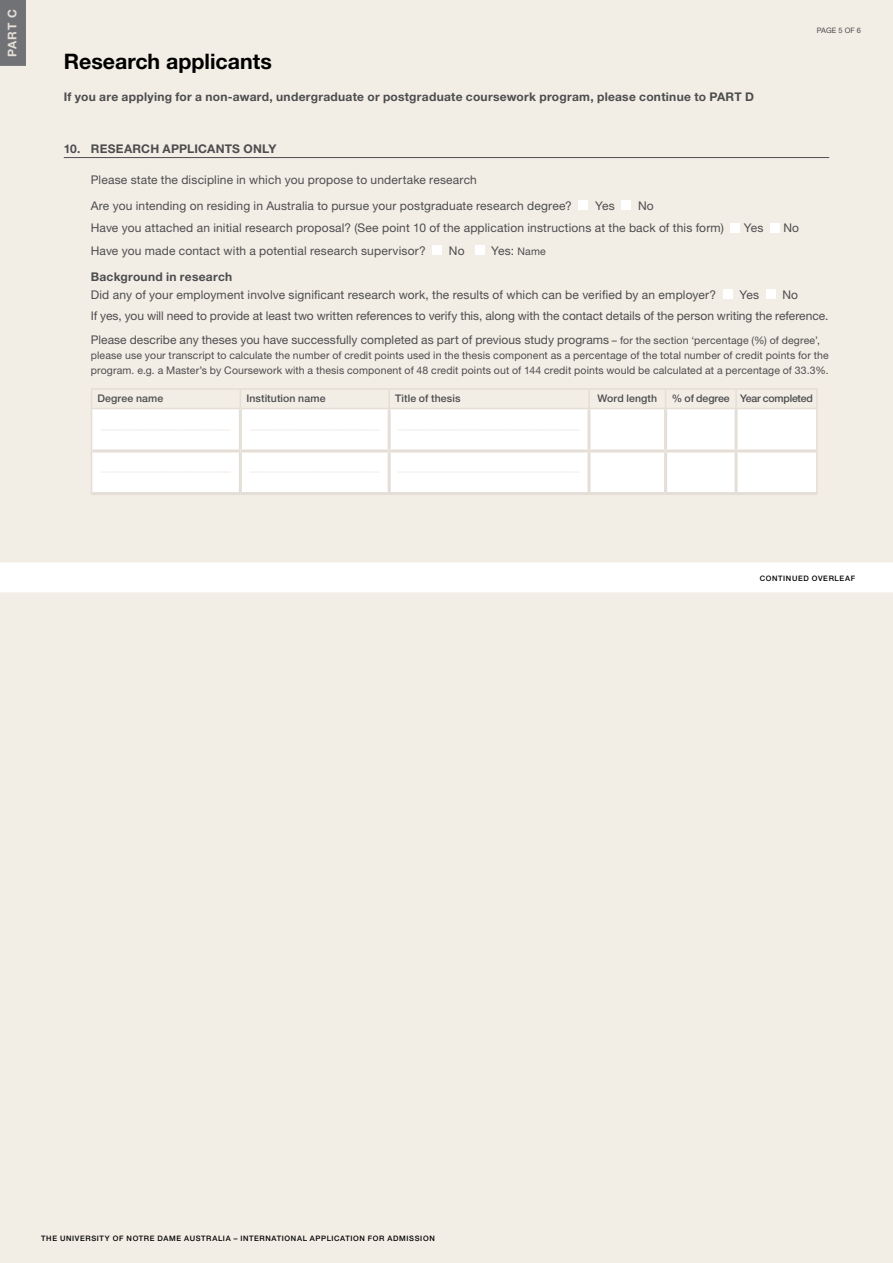
<style>
.page{position:relative;width:893px;height:1263px;background:#f2ede5}
.page>*{position:absolute;margin:0;border:0;box-sizing:border-box;transform-origin:0 0}
.t1{font:700 21.3px "Helvetica Neue LT Std";color:#000}
.t2{font:12px/22.2px "Helvetica Neue LT Std";letter-spacing:.01em;color:#4d4d4f}
.t3{font:700 12px "Helvetica Neue LT Std";letter-spacing:.02em;color:#4d4d4f}
.t4{font:700 12px "Helvetica Neue LT Std";color:#e5ded7}
.t5{font:10.5px/15px "Helvetica Neue LT Std";letter-spacing:.015em;color:#4d4d4f}
.t6{font:500 10.5px "Helvetica Neue LT Std";letter-spacing:.01em;color:#4d4d4f}
.t7{font:500 10.5px "Helvetica Neue LT Std";letter-spacing:-.015em;color:#4d4d4f}
.t8{font:500 7.5px "Helvetica Neue LT Std";letter-spacing:.085em;color:#000}
.t9{font:7.5px "Helvetica Neue LT Std";color:#4d4d4f}
.s1{font-size:10.5px}
</style>
<div class="page">
<hr style="left:64px;top:157px;width:765px;height:1px;background:#4d4d4f">
<div style="left:578px;top:200px;width:10px;height:10px;background:#fff"></div>
<div style="left:621px;top:200px;width:10px;height:10px;background:#fff"></div>
<div style="left:730px;top:223px;width:10px;height:9px;background:#fff"></div>
<div style="left:770px;top:223px;width:10px;height:9px;background:#fff"></div>
<div style="left:432px;top:245px;width:10px;height:10px;background:#fff"></div>
<div style="left:475px;top:245px;width:9px;height:10px;background:#fff"></div>
<div style="left:723px;top:289px;width:10px;height:10px;background:#fff"></div>
<div style="left:766px;top:289px;width:10px;height:10px;background:#fff"></div>
<div style="left:92px;top:409px;width:724px;height:83px;background:#fff"></div>
<hr style="left:91px;top:409px;width:1px;height:42px;background:#e5ded7">
<hr style="left:816px;top:409px;width:2px;height:42px;background:#e5ded7">
<hr style="left:91px;top:451px;width:1px;height:41px;background:#e5ded7">
<hr style="left:816px;top:451px;width:2px;height:41px;background:#e5ded7">
<hr style="left:91px;top:388px;width:149px;height:2px;background:#e5ded7">
<svg style="left:91px;top:390px;width:1px;height:18px"></svg>
<hr style="left:91px;top:408px;width:149px;height:1px;background:#e5ded7">
<hr style="left:240px;top:388px;width:149px;height:2px;background:#e5ded7">
<svg style="left:240px;top:390px;width:1px;height:18px"></svg>
<hr style="left:240px;top:408px;width:149px;height:1px;background:#e5ded7">
<hr style="left:389px;top:388px;width:200px;height:2px;background:#e5ded7">
<svg style="left:389px;top:390px;width:1px;height:18px"></svg>
<hr style="left:389px;top:408px;width:200px;height:1px;background:#e5ded7">
<hr style="left:589px;top:388px;width:77px;height:2px;background:#e5ded7">
<svg style="left:588px;top:390px;width:2px;height:18px"></svg>
<hr style="left:589px;top:408px;width:77px;height:1px;background:#e5ded7">
<hr style="left:666px;top:388px;width:70px;height:2px;background:#e5ded7">
<svg style="left:665px;top:390px;width:1px;height:18px"></svg>
<hr style="left:666px;top:408px;width:70px;height:1px;background:#e5ded7">
<hr style="left:736px;top:388px;width:82px;height:2px;background:#e5ded7">
<svg style="left:736px;top:390px;width:1px;height:18px"></svg>
<svg style="left:816px;top:390px;width:1px;height:18px"></svg>
<hr style="left:736px;top:408px;width:82px;height:1px;background:#e5ded7">
<hr style="left:239px;top:409px;width:3px;height:40px;background:#e5ded7">
<hr style="left:388px;top:409px;width:3px;height:40px;background:#e5ded7">
<hr style="left:588px;top:409px;width:3px;height:40px;background:#e5ded7">
<hr style="left:664px;top:409px;width:3px;height:40px;background:#e5ded7">
<hr style="left:735px;top:409px;width:3px;height:40px;background:#e5ded7">
<hr style="left:92px;top:449px;width:148px;height:3px;background:#e5ded7">
<hr style="left:240px;top:449px;width:149px;height:3px;background:#e5ded7">
<hr style="left:239px;top:452px;width:3px;height:40px;background:#e5ded7">
<hr style="left:389px;top:449px;width:200px;height:3px;background:#e5ded7">
<hr style="left:388px;top:452px;width:3px;height:40px;background:#e5ded7">
<hr style="left:589px;top:449px;width:77px;height:3px;background:#e5ded7">
<hr style="left:588px;top:452px;width:3px;height:40px;background:#e5ded7">
<hr style="left:666px;top:449px;width:70px;height:3px;background:#e5ded7">
<hr style="left:664px;top:452px;width:3px;height:40px;background:#e5ded7">
<hr style="left:736px;top:449px;width:80px;height:3px;background:#e5ded7">
<hr style="left:735px;top:452px;width:3px;height:40px;background:#e5ded7">
<hr style="left:91px;top:492px;width:149px;height:3px;background:#e5ded7">
<hr style="left:240px;top:492px;width:149px;height:3px;background:#e5ded7">
<hr style="left:389px;top:492px;width:200px;height:3px;background:#e5ded7">
<hr style="left:589px;top:492px;width:77px;height:3px;background:#e5ded7">
<hr style="left:666px;top:492px;width:70px;height:3px;background:#e5ded7">
<hr style="left:736px;top:492px;width:82px;height:3px;background:#e5ded7">
<div style="left:0;top:562px;width:893px;height:30px;background:#fff"></div>
<div style="left:0;top:0;width:26px;height:66px;background:#717275"></div>
<p class="t4" style="left:5px;top:57px;width:50px;rotate:-90deg">PART C</p>
<h1 class="t1" style="left:64px;top:48px;width:210px">Research applicants</h1>
<p class="t3" style="left:64px;top:90px;width:692px">If you are applying for a non-award, undergraduate or postgraduate coursework program, please continue to PART D</p>
<p class="t3" style="left:64px;top:141px;width:214px">10. RESEARCH APPLICANTS ONLY</p>
<p class="t2" style="left:91px;top:168px;width:388px">Please state the discipline in which you propose to undertake research</p>
<p class="t2" style="left:91px;top:195px;width:483px">Are you intending on residing in Australia to pursue your postgraduate research degree?</p>
<p class="t2" style="left:595px;top:195px;width:21px">Yes</p>
<p class="t2" style="left:91px;top:195px;width:635px;text-indent:547px">No<br>Have you attached an initial research proposal? (See point 10 of the application instructions at the back of this form)</p>
<p class="t2" style="left:744px;top:217px;width:21px">Yes</p>
<p class="t2" style="left:783px;top:217px;width:17px">No</p>
<p class="t9" style="left:817px;top:26px;width:46px">PAGE 5 OF 6</p>
<p class="t2" style="left:91px;top:239px;width:336px">Have you made contact with a potential research supervisor?</p>
<p class="t2" style="left:449px;top:239px;width:17px">No</p>
<p class="t2" style="left:491px;top:239px;width:56px">Yes: <span class="s1">Name</span></p>
<p class="t3" style="left:91px;top:269px;width:143px">Background in research</p>
<p class="t2" style="left:91px;top:284px;width:627px">Did any of your employment involve significant research work, the results of which can be verified by an employer?</p>
<p class="t2" style="left:739px;top:284px;width:21px">Yes</p>
<p class="t2" style="left:91px;top:284px;width:739px;line-height:21px;text-indent:692px">No<br>If yes, you will need to provide at least two written references to verify this, along with the contact details of the person writing the reference.</p>
<p class="t2" style="left:91px;top:328px;width:731px">Please describe any theses you have successfully completed as part of previous study programs <span class="s1">– for the section ‘percentage (%) of degree’,</span></p>
<p class="t5" style="left:91px;top:347px;width:739px">please use your transcript to calculate the number of credit points used in the thesis component as a percentage of the total number of credit points for the program. e.g. a Master’s by Coursework with a thesis component of 48 credit points out of 144 credit points would be calculated at a percentage of 33.3%.</p>
<p class="t6" style="left:98px;top:392px;width:67px">Degree name</p>
<p class="t6" style="left:246px;top:392px;width:81px">Institution name</p>
<p class="t6" style="left:395px;top:392px;width:67px">Title of thesis</p>
<p class="t6" style="left:597px;top:392px;width:61px">Word length</p>
<p class="t7" style="left:672px;top:392px;width:143px">% of degree Year completed</p>
<p class="t8" style="left:760px;top:573px;width:97px">CONTINUED OVERLEAF</p>
<p class="t8" style="left:41px;top:1233px;width:395px">THE UNIVERSITY OF NOTRE DAME AUSTRALIA – INTERNATIONAL APPLICATION FOR ADMISSION</p>
</div>
